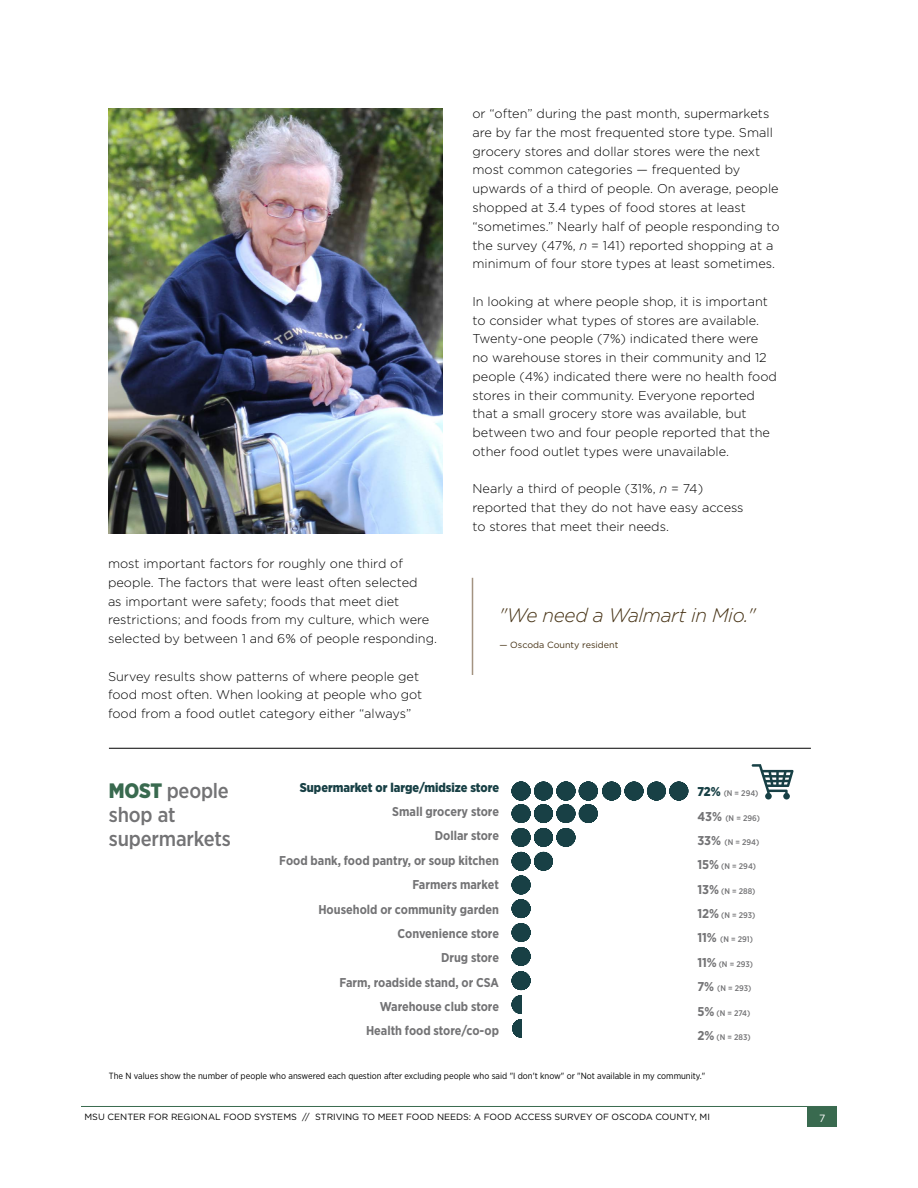
<style>
.page{position:relative;width:918px;height:1188px;background:#fff}
.page>*{position:absolute;margin:0;border:0;box-sizing:border-box;transform-origin:0 0}
.t1{font:500 20.85px/23.7px "Gotham Narrow";letter-spacing:-.01em;color:#737375}
.t2{font:italic 300 19.5px "Gotham";letter-spacing:-.02em;color:#473316}
.t3{font:300 12.75px/18.8px "Gotham";color:#000}
.t4{font:700 12.75px/24.5px "Gotham Narrow";color:#737375;text-align:right}
.t5{font:900 12.75px "Gotham Narrow";color:#184045}
.t6{font:10.5px "Gotham";color:#fff}
.t7{font:9px "Gotham Narrow";color:#000}
.t8{font:9px "Gotham";color:#000}
.t9{font:9px "Gotham";color:#473316}
.t10{font:500 8.1px "Gotham Narrow";color:#737375}
.s1{font-style:italic}
.s2{font-weight:900;color:#396a4f}
.s3{font-weight:900;font-size:12.75px;color:#184045}
.s4{font-weight:700;font-size:12.75px}
</style>
<div class="page">
<img style="left:108px;top:108px;width:334px;height:425px">
<svg style="left:511px;top:781px;width:178px;height:257px"></svg>
<div style="left:522px;top:995px;width:11px;height:44px;background:#fff"></div>
<svg style="left:752px;top:764px;width:42px;height:36px"></svg>
<hr style="left:109px;top:748px;width:702px;height:1px;background:#000">
<hr style="left:472px;top:578px;width:1px;height:97px;background:#a39381">
<hr style="left:81px;top:1106px;width:756px;height:1px;background:#396a4f">
<div style="left:807px;top:1107px;width:30px;height:20px;background:#396a4f"></div>
<p class="t3" style="left:108px;top:554px;width:331px">most important factors for roughly one third of people. The factors that were least often selected<br>as important were safety; foods that meet diet restrictions; and foods from my culture, which were selected by between 1 and 6% of people responding.</p>
<p class="t3" style="left:108px;top:666px;width:316px">Survey results show patterns of where people get food most often. When looking at people who got food from a food outlet category either “always”</p>
<p class="t3" style="left:472px;top:104px;width:309px">or “often” during the past month, supermarkets are by far the most frequented store type. Small grocery stores and dollar stores were the next most common categories — frequented by upwards of a third of people. On average, people shopped at 3.4 types of food stores at least “sometimes.” Nearly half of people responding to the survey (47%, <span class="s1">n</span> = 141) reported shopping at a minimum of four store types at least sometimes.</p>
<p class="t3" style="left:472px;top:292px;width:306px">In looking at where people shop, it is important to consider what types of stores are available.<br>Twenty-one people (7%) indicated there were no warehouse stores in their community and 12 people (4%) indicated there were no health food stores in their community. Everyone reported that a small grocery store was available, but between two and four people reported that the other food outlet types were unavailable.</p>
<p class="t3" style="left:472px;top:479px;width:273px">Nearly a third of people (31%, <span class="s1">n</span> = 74) reported that they do not have easy access to stores that meet their needs.</p>
<h2 class="t2" style="left:500px;top:603px;width:258px">"We need a Walmart in Mio."</h2>
<p class="t9" style="left:500px;top:639px;width:120px">— Oscoda County resident</p>
<h1 class="t1" style="left:109px;top:779px;width:123px"><span class="s2">MOST</span> people shop at supermarkets</h1>
<p class="t5" style="left:300px;top:779px;width:201px">Supermarket or large/midsize store</p>
<p class="t4" style="left:279px;top:799px;width:221px">Small grocery store<br>Dollar store<br>Food bank, food pantry, or soup kitchen<br>Farmers market<br>Household or community garden<br>Convenience store<br>Drug store<br>Farm, roadside stand, or CSA<br>Warehouse club store<br>Health food store/co-op</p>
<p class="t10" style="left:697px;top:788px;width:63px"><span class="s3">72%</span> (N = 294)</p>
<p class="t10" style="left:697px;top:813px;width:64px"><span class="s4">43%</span> (N = 296)</p>
<p class="t10" style="left:697px;top:837px;width:63px"><span class="s4">33%</span> (N = 294)</p>
<p class="t10" style="left:697px;top:861px;width:60px"><span class="s4">15%</span> (N = 294)</p>
<p class="t10" style="left:697px;top:886px;width:60px"><span class="s4">13%</span> (N = 288)</p>
<p class="t10" style="left:697px;top:910px;width:60px"><span class="s4">12%</span> (N = 293)</p>
<p class="t10" style="left:697px;top:934px;width:57px"><span class="s4">11%</span> (N = 291)</p>
<p class="t10" style="left:697px;top:959px;width:57px"><span class="s4">11%</span> (N = 293)</p>
<p class="t10" style="left:697px;top:983px;width:56px"><span class="s4">7%</span> (N = 293)</p>
<p class="t10" style="left:697px;top:1008px;width:54px"><span class="s4">5%</span> (N = 274)</p>
<p class="t10" style="left:697px;top:1032px;width:55px"><span class="s4">2%</span> (N = 283)</p>
<p class="t7" style="left:109px;top:1070px;width:598px">The N values show the number of people who answered each question after excluding people who said "I don't know" or "Not available in my community."</p>
<p class="t8" style="left:85px;top:1111px;width:627px">MSU CENTER FOR REGIONAL FOOD SYSTEMS // STRIVING TO MEET FOOD NEEDS: A FOOD ACCESS SURVEY OF OSCODA COUNTY, MI</p>
<p class="t6" style="left:819px;top:1111px;width:8px">7</p>
</div>
